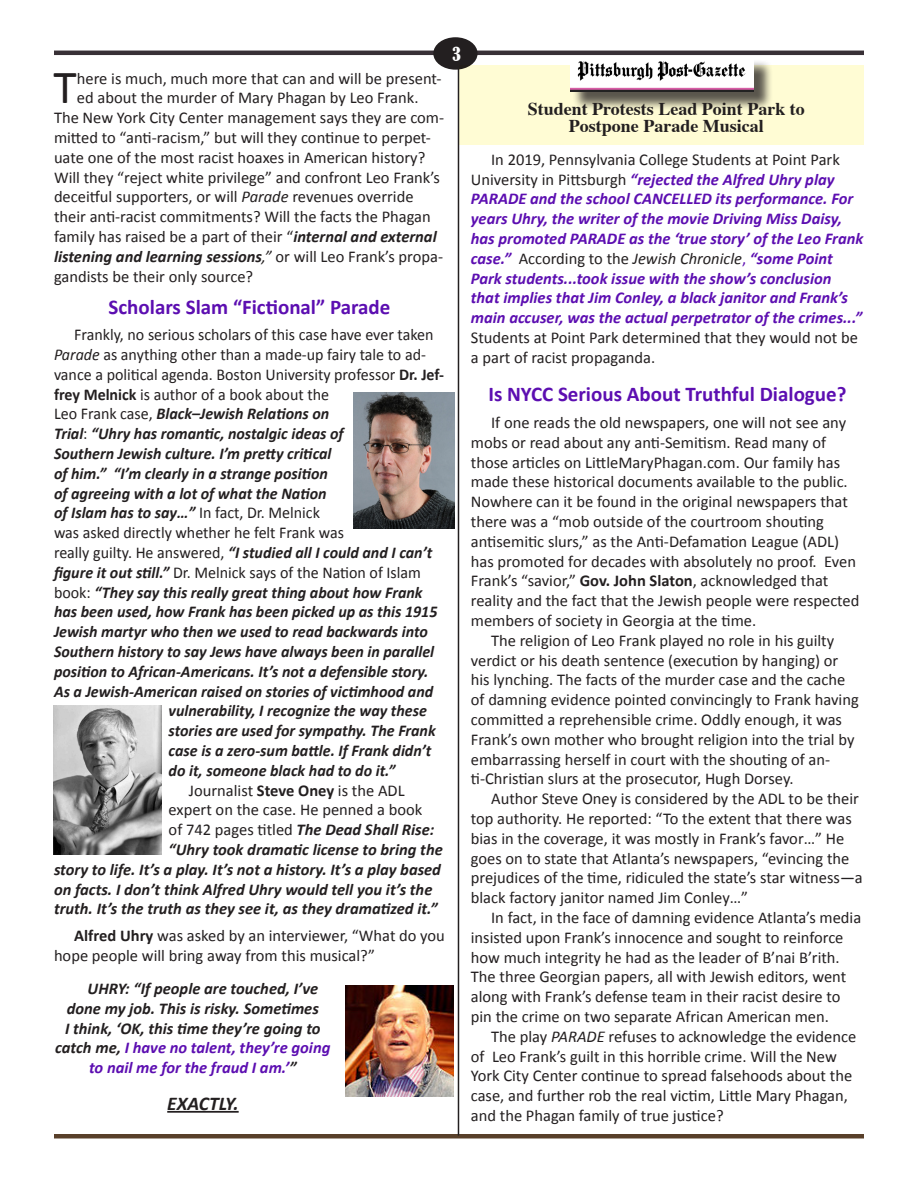
<style>
.page{position:relative;width:918px;height:1188px;background:#fff}
.page>*{position:absolute;margin:0;border:0;box-sizing:border-box;transform-origin:0 0}
.t1{font:47.7px "Calibri";color:#231f20}
.t2{font:700 21px "Calibri";color:#5c0eb1}
.t3{font:italic 700 19.5px "Calibri";color:#231f20}
.t4{font:700 18px/16.5px "Times";color:#231f20;text-align:center}
.t5{font:condensed 18px "Bernard";color:#fff}
.t6{font:16.5px/19.8px "Calibri";color:#231f20}
.t7{font:italic 700 16.5px "Calibri";color:#231f20}
.t8{font:italic 700 16.5px/19.8px "Calibri";color:#5c0eb1}
.s1{font-style:italic}
.s2{font-weight:700;font-style:italic}
.s3{font-weight:400}
.s4{font-weight:400;font-style:normal}
.s5{font-weight:700}
.s6{color:#231f20}
.s7{font-weight:400;font-style:normal;color:#231f20}
.s8{font-weight:400;color:#231f20}
</style>
<div class="page">
<hr style="left:167px;top:1111px;width:72px;height:2px;background:#231f20">
<hr style="left:54px;top:1134px;width:810px;height:4px;background:#59402a">
<hr style="left:54px;top:51px;width:810px;height:4px;background:#383036">
<hr style="left:458px;top:56px;width:1px;height:1080px;background:#231f20">
<div style="left:433px;top:37px;width:45px;height:33px;background:#231f20;border-radius:50%"></div>
<div style="left:459px;top:65px;width:405px;height:80px;background:#fffcd4"></div>
<img style="left:353px;top:393px;width:102px;height:135px">
<img style="left:54px;top:705px;width:108px;height:149px">
<img style="left:345px;top:985px;width:108px;height:112px">
<div style="left:572px;top:59px;width:201px;height:52px;background:#231f20;opacity:.75"></div>
<img style="left:570px;top:59px;width:184px;height:33px">
<p class="t1" style="left:54px;top:57px;width:25px">T</p>
<p class="t6" style="left:77px;top:68px;width:366px">here is much, much more that can and will be present-</p>
<p class="t6" style="left:77px;top:88px;width:343px">ed about the murder of Mary Phagan by Leo Frank.</p>
<p class="t6" style="left:54px;top:108px;width:392px">The New York City Center management says they are com-</p>
<p class="t6" style="left:54px;top:128px;width:378px">mitted to “anti-racism,” but will they continue to perpet-</p>
<p class="t6" style="left:54px;top:148px;width:373px">uate one of the most racist hoaxes in American history?</p>
<p class="t6" style="left:54px;top:167px;width:388px">Will they “reject white privilege” and confront Leo Frank’s</p>
<p class="t6" style="left:54px;top:187px;width:361px">deceitful supporters, or will <span class="s1">Parade</span> revenues override</p>
<p class="t6" style="left:54px;top:207px;width:378px">their anti-racist commitments? Will the facts the Phagan</p>
<p class="t6" style="left:54px;top:227px;width:384px">family has raised be a part of their “<span class="s2">internal and external</span></p>
<p class="t7" style="left:54px;top:246px;width:391px">listening and learning sessions<span class="s3">,”</span> <span class="s4">or will Leo Frank’s propa-</span></p>
<p class="t6" style="left:54px;top:266px;width:201px">gandists be their only source?</p>
<p class="t2" style="left:109px;top:293px;width:283px">Scholars Slam “Fictional” Parade</p>
<p class="t6" style="left:74px;top:325px;width:361px">Frankly, no serious scholars of this case have ever taken</p>
<p class="t6" style="left:54px;top:345px;width:374px"><span class="s1">Parade</span> as anything other than a made-up fairy tale to ad-</p>
<p class="t6" style="left:54px;top:364px;width:392px">vance a political agenda. Boston University professor <span class="s5">Dr. Jef-</span></p>
<p class="t6" style="left:54px;top:384px;width:277px"><span class="s5">frey Melnick</span> is author of a book about the</p>
<p class="t7" style="left:54px;top:403px;width:277px"><span class="s4">Leo Frank case,</span> Black–Jewish Relations on</p>
<p class="t7" style="left:54px;top:423px;width:291px">Trial<span class="s4">:</span> “Uhry has romantic, nostalgic ideas of</p>
<p class="t7" style="left:54px;top:443px;width:279px">Southern Jewish culture. I’m pretty critical</p>
<p class="t7" style="left:54px;top:463px;width:275px">of him.” “I’m clearly in a strange position</p>
<p class="t7" style="left:54px;top:483px;width:274px">of agreeing with a lot of what the Nation</p>
<p class="t7" style="left:54px;top:502px;width:267px">of Islam has to say…” <span class="s4">In fact, Dr. Melnick</span></p>
<p class="t6" style="left:54px;top:523px;width:292px">was asked directly whether he felt Frank was</p>
<p class="t7" style="left:54px;top:542px;width:380px"><span class="s4">really guilty. He answered,</span> “I studied all I could and I can’t</p>
<p class="t6" style="left:54px;top:562px;width:369px"><span class="s2">figure it out still.”</span> Dr. Melnick says of the Nation of Islam</p>
<p class="t7" style="left:54px;top:582px;width:370px"><span class="s4">book:</span> “They say this really great thing about how Frank</p>
<p class="t7" style="left:54px;top:601px;width:385px">has been used, how Frank has been picked up as this 1915</p>
<p class="t7" style="left:54px;top:621px;width:375px">Jewish martyr who then we used to read backwards into</p>
<p class="t7" style="left:54px;top:641px;width:382px">Southern history to say Jews have always been in parallel</p>
<p class="t7" style="left:54px;top:661px;width:376px">position to African-Americans. It’s not a defensible story.</p>
<p class="t7" style="left:54px;top:681px;width:381px">As a Jewish-American raised on stories of victimhood and</p>
<p class="t7" style="left:169px;top:700px;width:260px">vulnerability, I recognize the way these</p>
<p class="t7" style="left:169px;top:720px;width:269px">stories are used for sympathy. The Frank</p>
<p class="t7" style="left:169px;top:740px;width:264px">case is a zero-sum battle. If Frank didn’t</p>
<p class="t7" style="left:169px;top:760px;width:228px">do it, someone black had to do it.”</p>
<p class="t6" style="left:189px;top:780px;width:217px">Journalist <span class="s5">Steve Oney</span> is the ADL</p>
<p class="t6" style="left:169px;top:800px;width:255px">expert on the case. He penned a book</p>
<p class="t7" style="left:169px;top:819px;width:267px"><span class="s4">of 742 pages titled</span> The Dead Shall Rise:</p>
<p class="t7" style="left:169px;top:839px;width:276px">“Uhry took dramatic license to bring the</p>
<p class="t7" style="left:54px;top:859px;width:389px">story to life. It’s a play. It’s not a history. It’s a play based</p>
<p class="t7" style="left:54px;top:879px;width:380px">on facts. I don’t think Alfred Uhry would tell you it’s the</p>
<p class="t7" style="left:54px;top:898px;width:385px">truth. It’s the truth as they see it, as they dramatized it.”</p>
<p class="t6" style="left:54px;top:926px;width:392px;text-indent:20px"><span class="s5">Alfred Uhry</span> was asked by an interviewer, “What do you hope people will bring away from this musical?”</p>
<p class="t7" style="left:88px;top:978px;width:232px">UHRY: “If people are touched, I’ve</p>
<p class="t7" style="left:67px;top:998px;width:254px">done my job. This is risky. Sometimes</p>
<p class="t7" style="left:65px;top:1018px;width:257px">I think, ‘OK, this time they’re going to</p>
<p class="t8" style="left:55px;top:1038px;width:277px"><span class="s6">catch me,</span> I have no talent, they’re going</p>
<p class="t8" style="left:89px;top:1058px;width:209px">to nail me for the fraud I am.’<span class="s6">”</span></p>
<p class="t3" style="left:167px;top:1091px;width:73px">EXACTLY.</p>
<p class="t5" style="left:452px;top:44px;width:10px">3</p>
<p class="t4" style="left:528px;top:99px;width:279px">Student Protests Lead Point Park to<br>Postpone Parade Musical</p>
<p class="t8" style="left:471px;top:149px;width:394px;text-indent:20px"><span class="s7">In 2019, Pennsylvania College Students at Point Park University in Pittsburgh</span> “rejected the Alfred Uhry play PARADE and the school CANCELLED its performance. For years Uhry, the writer of the movie Driving Miss Daisy, has promoted PARADE as the ‘true story’ of the Leo Frank case.” <span class="s7">According to the</span> <span class="s8">Jewish Chronicle</span><span class="s4">,</span> “some Point Park students...took issue with the show’s conclusion that implies that Jim Conley, a black janitor and Frank’s main accuser, was the actual perpetrator of the crimes...” <span class="s7">Students at Point Park determined that they would not be a part of racist propaganda.</span></p>
<p class="t2" style="left:488px;top:381px;width:360px">Is NYCC Serious About Truthful Dialogue?</p>
<p class="t6" style="left:471px;top:413px;width:390px;text-indent:20px">If one reads the old newspapers, one will not see any mobs or read about any anti-Semitism. Read many of those articles on LittleMaryPhagan.com. Our family has made these historical documents available to the public.<br>Nowhere can it be found in the original newspapers that there was a “mob outside of the courtroom shouting antisemitic slurs,” as the Anti-Defamation League (ADL) has promoted for decades with absolutely no proof. Even Frank’s “savior,” <span class="s5">Gov. John Slaton</span>, acknowledged that reality and the fact that the Jewish people were respected members of society in Georgia at the time.</p>
<p class="t6" style="left:471px;top:631px;width:389px;text-indent:20px">The religion of Leo Frank played no role in his guilty verdict or his death sentence (execution by hanging) or his lynching. The facts of the murder case and the cache of damning evidence pointed convincingly to Frank having committed a reprehensible crime. Oddly enough, it was Frank’s own mother who brought religion into the trial by embarrassing herself in court with the shouting of an&shy;ti-Christian slurs at the prosecutor, Hugh Dorsey.</p>
<p class="t6" style="left:471px;top:789px;width:393px;text-indent:20px">Author Steve Oney is considered by the ADL to be their top authority. He reported: “To the extent that there was bias in the coverage, it was mostly in Frank’s favor…” He goes on to state that Atlanta’s newspapers, “evincing the prejudices of the time, ridiculed the state’s star witness—a black factory janitor named Jim Conley…”</p>
<p class="t6" style="left:471px;top:908px;width:392px;text-indent:20px">In fact, in the face of damning evidence Atlanta’s media insisted upon Frank’s innocence and sought to reinforce how much integrity he had as the leader of B’nai B’rith.<br>The three Georgian papers, all with Jewish editors, went along with Frank’s defense team in their racist desire to pin the crime on two separate African American men.</p>
<p class="t6" style="left:471px;top:1027px;width:387px;text-indent:20px">The play <span class="s1">PARADE</span> refuses to acknowledge the evidence of Leo Frank’s guilt in this horrible crime. Will the New York City Center continue to spread falsehoods about the case, and further rob the real victim, Little Mary Phagan, and the Phagan family of true justice?</p>
</div>
